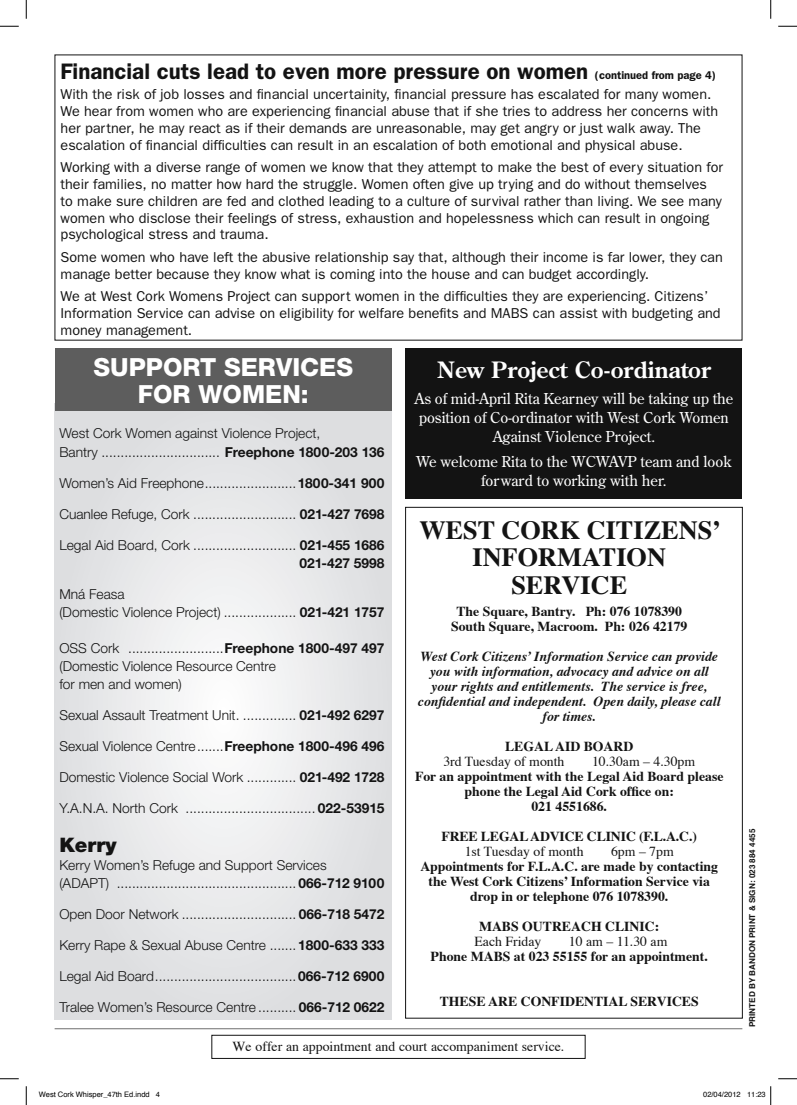
<style>
.page{position:relative;width:797px;height:1105px;background:#fff}
.page>*{position:absolute;margin:0;border:0;box-sizing:border-box;transform-origin:0 0}
.t1{font:700 26.25px/27.5px "Times";color:#131313;text-align:center}
.t2{font:800 25px "Helvetica Neue";color:#fff}
.t3{font:600 22.5px "Franklin Gothic";color:#131313}
.t4{font:700 22.5px "Century Old Style";color:#fff}
.t5{font:900 20px "Helvetica Neue";color:#131313}
.t6{font:15px/18.8px "Century Old Style";color:#fff;text-align:center}
.t7{font:14.38px/16.9px "Franklin Gothic";color:#131313}
.t8{font:300 13.75px "Helvetica Neue";color:#131313}
.t9{font:700 13.75px/15px "Times";color:#131313;text-align:center}
.t10{font:italic 700 13.75px/15px "Times";color:#131313;text-align:center}
.t11{font:13.75px "Times";color:#131313}
.t12{font:700 13.75px "Helvetica Neue CE";color:#131313}
.t13{font:700 8.12px "Helvetica";color:#131313}
.t14{font:7.5px "Helvetica";color:#000}
.s1{font-size:11.25px}
.s2{font-family:"Helvetica Neue CE";font-weight:700}
</style>
<div class="page">
<svg style="left:55px;top:411px;width:337px;height:608px"></svg>
<div style="left:211px;top:1035px;width:374px;height:24px;border:1px solid #131313"></div>
<hr style="left:55px;top:1028px;width:687px;height:1px;background:#8c8c8c">
<div style="left:55px;top:349px;width:337px;height:62px;background:#5d5d5d"></div>
<div style="left:406px;top:348px;width:336px;height:150px;background:#131313"></div>
<svg style="left:0;top:25px;width:19px;height:2px"></svg>
<svg style="left:778px;top:25px;width:19px;height:2px"></svg>
<svg style="left:0;top:1078px;width:19px;height:1px"></svg>
<svg style="left:778px;top:1078px;width:19px;height:1px"></svg>
<svg style="left:25px;top:0;width:2px;height:19px"></svg>
<svg style="left:25px;top:1086px;width:2px;height:19px"></svg>
<svg style="left:770px;top:0;width:1px;height:19px"></svg>
<svg style="left:770px;top:1086px;width:1px;height:19px"></svg>
<p class="t3" style="left:61px;top:58px;width:657px">Financial cuts lead to even more pressure on women <span class="s1">(continued from page 4)</span></p>
<p class="t7" style="left:61px;top:86px;width:659px">With the risk of job losses and financial uncertainity, financial pressure has escalated for many women.<br>We hear from women who are experiencing financial abuse that if she tries to address her concerns with her partner, he may react as if their demands are unreasonable, may get angry or just walk away. The escalation of financial difficulties can result in an escalation of both emotional and physical abuse.</p>
<p class="t7" style="left:61px;top:158px;width:664px">Working with a diverse range of women we know that they attempt to make the best of every situation for their families, no matter how hard the struggle. Women often give up trying and do without themselves<br>to make sure children are fed and clothed leading to a culture of survival rather than living. We see many women who disclose their feelings of stress, exhaustion and hopelessness which can result in ongoing psychological stress and trauma.</p>
<p class="t7" style="left:61px;top:248px;width:663px">Some women who have left the abusive relationship say that, although their income is far lower, they can manage better because they know what is coming into the house and can budget accordingly.</p>
<p class="t7" style="left:61px;top:287px;width:661px">We at West Cork Womens Project can support women in the difficulties they are experiencing. Citizens’<br>Information Service can advise on eligibility for welfare benefits and MABS can assist with budgeting and money management.</p>
<p class="t2" style="left:93px;top:352px;width:261px">SUPPORT SERVICES</p>
<p class="t2" style="left:138px;top:379px;width:172px">FOR WOMEN:</p>
<p class="t8" style="left:59px;top:425px;width:262px">West Cork Women against Violence Project,</p>
<p class="t8" style="left:59px;top:443px;width:326px">Bantry ............................... <span class="s2">Freephone 1800-203 136</span></p>
<p class="t8" style="left:59px;top:474px;width:327px">Women’s Aid Freephone........................<span class="s2">1800-341 900</span></p>
<p class="t8" style="left:59px;top:505px;width:327px">Cuanlee Refuge, Cork ........................... <span class="s2">021-427 7698</span></p>
<p class="t8" style="left:59px;top:536px;width:326px">Legal Aid Board, Cork ........................... <span class="s2">021-455 1686</span></p>
<p class="t12" style="left:299px;top:554px;width:86px">021-427 5998</p>
<p class="t8" style="left:59px;top:586px;width:67px">Mná Feasa</p>
<p class="t8" style="left:59px;top:604px;width:326px">(Domestic Violence Project) ................... <span class="s2">021-421 1757</span></p>
<p class="t8" style="left:59px;top:640px;width:326px">OSS Cork .........................<span class="s2">Freephone 1800-497 497</span></p>
<p class="t8" style="left:59px;top:658px;width:218px">(Domestic Violence Resource Centre</p>
<p class="t8" style="left:59px;top:676px;width:124px">for men and women)</p>
<p class="t8" style="left:59px;top:707px;width:326px">Sexual Assault Treatment Unit. .............. <span class="s2">021-492 6297</span></p>
<p class="t8" style="left:59px;top:738px;width:326px">Sexual Violence Centre.......<span class="s2">Freephone 1800-496 496</span></p>
<p class="t8" style="left:59px;top:769px;width:326px">Domestic Violence Social Work ............. <span class="s2">021-492 1728</span></p>
<p class="t8" style="left:59px;top:800px;width:326px">Y.A.N.A. North Cork .................................. <span class="s2">022-53915</span></p>
<p class="t5" style="left:59px;top:833px;width:59px">Kerry</p>
<p class="t8" style="left:59px;top:857px;width:269px">Kerry Women’s Refuge and Support Services</p>
<p class="t8" style="left:59px;top:875px;width:326px">(ADAPT) ............................................... <span class="s2">066-712 9100</span></p>
<p class="t8" style="left:59px;top:906px;width:326px">Open Door Network .............................. <span class="s2">066-718 5472</span></p>
<p class="t8" style="left:59px;top:937px;width:326px">Kerry Rape &amp; Sexual Abuse Centre .......<span class="s2">1800-633 333</span></p>
<p class="t8" style="left:59px;top:968px;width:326px">Legal Aid Board.....................................<span class="s2">066-712 6900</span></p>
<p class="t8" style="left:59px;top:999px;width:326px">Tralee Women’s Resource Centre .......... <span class="s2">066-712 0622</span></p>
<p class="t4" style="left:437px;top:355px;width:275px">New Project Co-ordinator</p>
<p class="t6" style="left:414px;top:389px;width:320px">As of mid-April Rita Kearney will be taking up the position of Co-ordinator with West Cork Women<br>Against Violence Project.</p>
<p class="t6" style="left:416px;top:452px;width:317px">We welcome Rita to the WCWAVP team and look forward to working with her.</p>
<p class="t1" style="left:419px;top:517px;width:303px">WEST CORK CITIZENS’</p>
<p class="t1" style="left:472px;top:544px;width:195px">INFORMATION<br>SERVICE</p>
<p class="t9" style="left:456px;top:604px;width:227px">The Square, Bantry. Ph: 076 1078390</p>
<p class="t9" style="left:451px;top:619px;width:238px">South Square, Macroom. Ph: 026 42179</p>
<p class="t10" style="left:418px;top:649px;width:304px">West Cork Citizens’ Information Service can provide you with information, advocacy and advice on all your rights and entitlements. The service is free, confidential and independent. Open daily, please call for times.</p>
<p class="t9" style="left:505px;top:739px;width:130px">LEGAL AID BOARD</p>
<p class="t11" style="left:443px;top:752px;width:123px">3rd Tuesday of month</p>
<p class="t11" style="left:592px;top:752px;width:105px">10.30am – 4.30pm</p>
<p class="t9" style="left:415px;top:769px;width:310px">For an appointment with the Legal Aid Board please phone the Legal Aid Cork office on:</p>
<p class="t9" style="left:531px;top:799px;width:77px">021 4551686.</p>
<p class="t9" style="left:441px;top:829px;width:257px">FREE LEGAL ADVICE CLINIC (F.L.A.C.)</p>
<p class="t11" style="left:464px;top:842px;width:120px">1st Tuesday of month</p>
<p class="t11" style="left:611px;top:842px;width:64px">6pm – 7pm</p>
<p class="t9" style="left:420px;top:859px;width:299px">Appointments for F.L.A.C. are made by contacting the West Cork Citizens’ Information Service via drop in or telephone 076 1078390.</p>
<p class="t9" style="left:479px;top:919px;width:182px">MABS OUTREACH CLINIC:</p>
<p class="t11" style="left:474px;top:932px;width:68px">Each Friday</p>
<p class="t11" style="left:569px;top:932px;width:100px">10 am – 11.30 am</p>
<p class="t9" style="left:430px;top:949px;width:279px">Phone MABS at 023 55155 for an appointment.</p>
<p class="t9" style="left:439px;top:994px;width:260px">THESE ARE CONFIDENTIAL SERVICES</p>
<p class="t11" style="left:233px;top:1037px;width:333px">We offer an appointment and court accompaniment service.</p>
<p class="t13" style="left:745px;top:1027px;width:200px;rotate:-90deg">PRINTED BY BANDON PRINT &amp; SIGN: 023 884 4455</p>
<p class="t14" style="left:39px;top:1089px;width:123px">West Cork Whisper_47th Ed.indd 4</p>
<p class="t14" style="left:703px;top:1089px;width:64px">02/04/2012 11:23</p>
</div>
